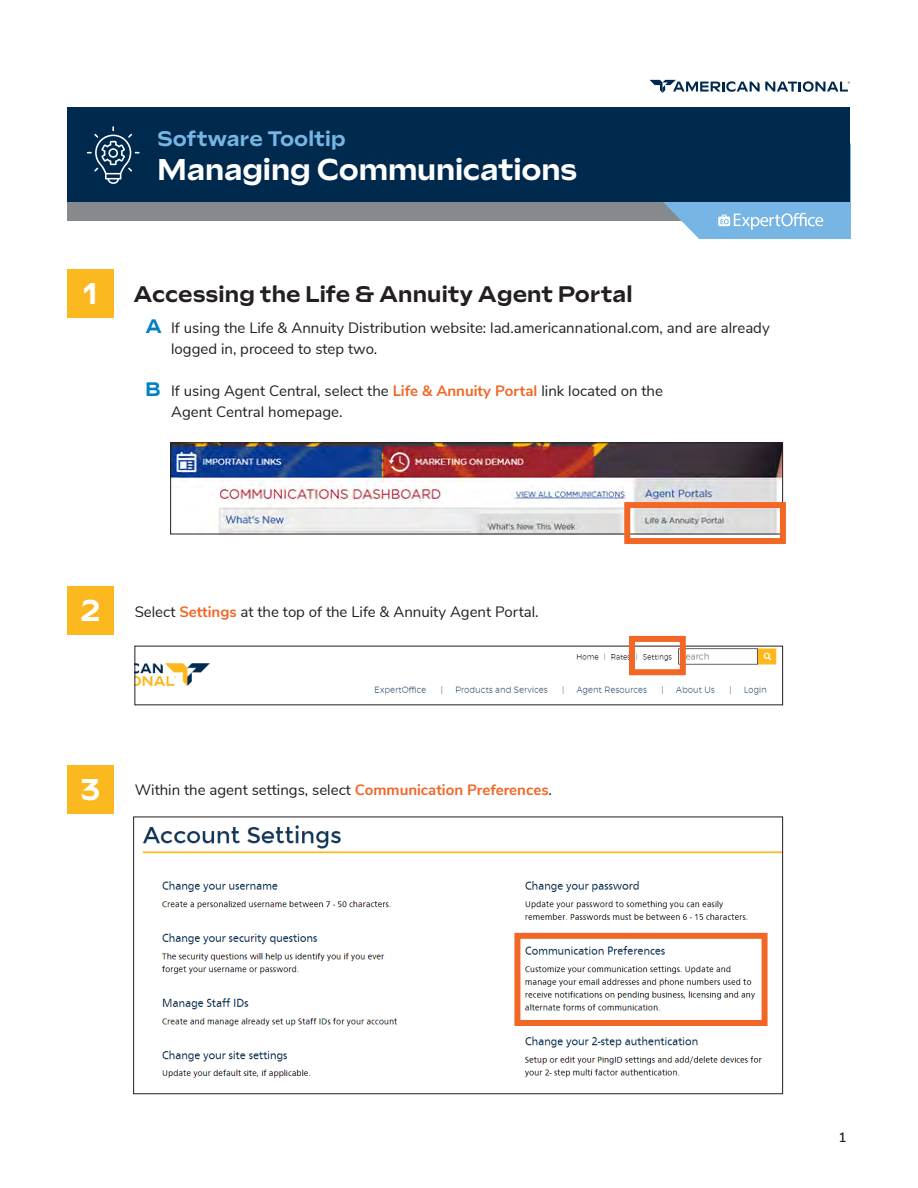
<style>
.page{position:relative;width:918px;height:1188px;background:#fff}
.page>*{position:absolute;margin:0;border:0;box-sizing:border-box;transform-origin:0 0}
.t1{font:300 30px "Sculpin Var Roman";letter-spacing:-.005em;color:#fff}
.Training_subhead{font:300 22.5px "Sculpin Var Roman";letter-spacing:.005em;color:#231f20}
.t2{font:300 21px "Sculpin Var Roman";letter-spacing:.005em;color:#77b6e4}
.Training_subhead-2{font:15px/21px "Nunito Sans";color:#231f20}
.t3{font:600 13.5px "Nunito Sans";color:#231f20}
.s1{font-family:"Sculpin Var Roman";font-weight:300;font-size:19.5px;color:#0081c4}
.s2{font-weight:700;color:#f26626}
</style>
<div class="page">
<div style="left:68px;top:184px;width:782px;height:36px;background:#868a8e"></div>
<svg style="left:650px;top:80px;width:200px;height:13px"></svg>
<div style="left:68px;top:107px;width:782px;height:95px;background:#00294e"></div>
<svg style="left:652px;top:144px;width:199px;height:95px"></svg>
<svg style="left:700px;top:205px;width:124px;height:29px;background:#88bfe7"></svg>
<svg style="left:87px;top:126px;width:53px;height:58px"></svg>
<div style="left:68px;top:269px;width:46px;height:48px;background:#fcb81f"></div>
<div style="left:68px;top:586px;width:46px;height:48px;background:#fcb81f"></div>
<div style="left:68px;top:765px;width:46px;height:48px;background:#fcb81f"></div>
<img style="left:172px;top:444px;width:609px;height:88px">
<div style="left:170px;top:442px;width:613px;height:92px;border:1px solid #231f20"></div>
<div style="left:624px;top:502px;width:162px;height:42px;border:6px solid #f26626"></div>
<img style="left:137px;top:648px;width:640px;height:47px">
<div style="left:629px;top:636px;width:57px;height:39px;border:6px solid #f26626"></div>
<img style="left:142px;top:825px;width:639px;height:253px">
<div style="left:133px;top:817px;width:650px;height:277px;border:1px solid #231f20"></div>
<div style="left:514px;top:933px;width:254px;height:93px;border:6px solid #f26626"></div>
<h3 class="t2" style="left:158px;top:126px;width:190px">Software Tooltip</h3>
<h1 class="t1" style="left:158px;top:153px;width:421px">Managing Communications</h1>
<p class="t1" style="left:84px;top:277px;width:15px">1</p>
<p class="Training_subhead" style="left:134px;top:281px;width:500px">Accessing the Life &amp; Annuity Agent Portal</p>
<p class="Training_subhead-2" style="left:171px;top:316px;width:600px;text-indent:-26px"><span class="s1">A</span> If using the Life &amp; Annuity Distribution website: lad.americannational.com, and are already logged in, proceed to step two.</p>
<p class="Training_subhead-2" style="left:171px;top:379px;width:493px;text-indent:-25px"><span class="s1">B</span> If using Agent Central, select the <span class="s2">Life &amp; Annuity Portal</span> link located on the<br>Agent Central homepage.</p>
<p class="t1" style="left:81px;top:594px;width:21px">2</p>
<p class="Training_subhead-2" style="left:135px;top:600px;width:406px">Select <span class="s2">Settings</span> at the top of the Life &amp; Annuity Agent Portal.</p>
<p class="t1" style="left:81px;top:773px;width:21px">3</p>
<p class="Training_subhead-2" style="left:135px;top:778px;width:419px">Within the agent settings, select <span class="s2">Communication Preferences</span>.</p>
<p class="t3" style="left:838px;top:1127px;width:10px">1</p>
</div>
